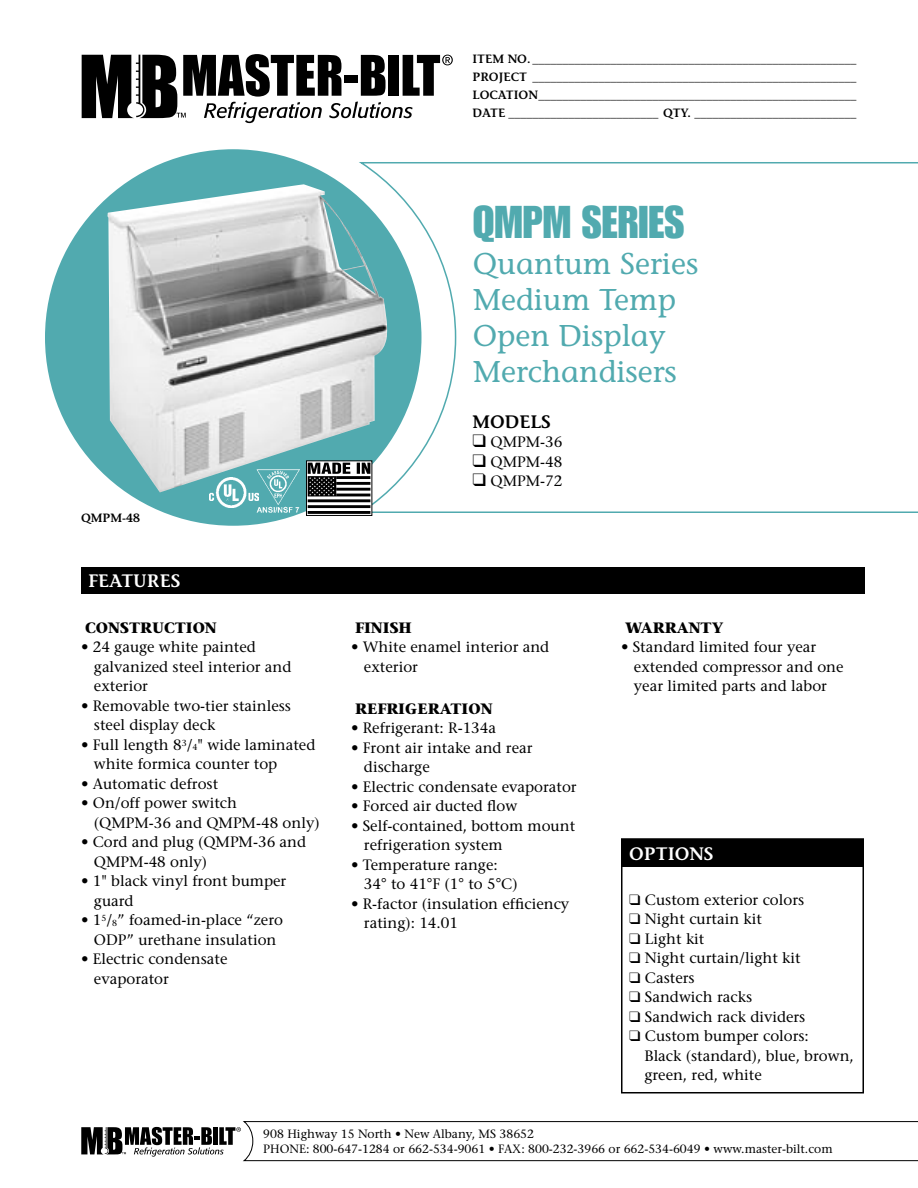
<style>
.page{position:relative;width:918px;height:1188px;background:#fff}
.page>*{position:absolute;margin:0;border:0;box-sizing:border-box;transform-origin:0 0}
.t1{font:45px "Impact";color:#51aaaf}
.t2{font:30px/36px "Stone Informal";color:#51aaaf}
.t3{font:600 18px "Stone Informal";color:#fff}
.t4{font:600 18px "Stone Informal";color:#000}
.t5{font:15px/19.5px "Stone Serif";color:#000}
.t6{font:700 15px "Stone Serif";color:#000}
.t7{font:600 12px/18px "Stone Informal";color:#000;text-align:justify}
.t8{font:12px/14.4px "Stone Serif";color:#000}
.s1{font-size:8.7px}
</style>
<div class="page">
<div style="left:45px;top:149px;width:376px;height:377px;background:#51aaaf;border-radius:50%"></div>
<svg style="left:82px;top:54px;width:371px;height:69px"></svg>
<svg style="left:360px;top:162px;width:558px;height:352px"></svg>
<svg style="left:81px;top:1121px;width:837px;height:40px"></svg>
<img style="left:107px;top:184px;width:282px;height:308px">
<div style="left:81px;top:567px;width:783px;height:27px;background:#000"></div>
<div style="left:622px;top:839px;width:241px;height:27px;background:#000"></div>
<div style="left:621px;top:838px;width:243px;height:29px;border:2px solid #000"></div>
<div style="left:621px;top:839px;width:243px;height:254px;border:2px solid #000"></div>
<img style="left:209px;top:477px;width:47px;height:30px">
<img style="left:256px;top:469px;width:43px;height:43px">
<div style="left:306px;top:460px;width:66px;height:56px;border:1px solid #000"></div>
<svg style="left:308px;top:463px;width:62px;height:51px;background:#696969"></svg>
<p class="t7" style="left:472px;top:50px;width:385px">ITEM NO. ______________________________________________________ PROJECT ______________________________________________________ LOCATION _____________________________________________________ DATE _________________________ QTY. ___________________________</p>
<h1 class="t1" style="left:473px;top:196px;width:213px">QMPM SERIES</h1>
<h2 class="t2" style="left:473px;top:246px;width:227px">Quantum Series<br>Medium Temp<br>Open Display<br>Merchandisers</h2>
<p class="t7" style="left:81px;top:509px;width:61px">QMPM-48</p>
<p class="t3" style="left:88px;top:570px;width:94px">FEATURES</p>
<p class="t6" style="left:85px;top:618px;width:133px">CONSTRUCTION</p>
<p class="t5" style="left:94px;top:637px;width:199px;text-indent:-13px">• 24 gauge white painted galvanized steel interior and exterior</p>
<p class="t5" style="left:94px;top:696px;width:199px;text-indent:-13px">• Removable two-tier stainless steel display deck</p>
<p class="t5" style="left:94px;top:735px;width:223px;text-indent:-13px">• Full length 8<sup>3</sup>/<span class="s1">4</span>" wide laminated white formica counter top</p>
<p class="t5" style="left:81px;top:774px;width:139px">• Automatic defrost</p>
<p class="t5" style="left:94px;top:793px;width:227px;text-indent:-13px">• On/off power switch<br>(QMPM-36 and QMPM-48 only)</p>
<p class="t5" style="left:94px;top:832px;width:214px;text-indent:-13px">• Cord and plug (QMPM-36 and<br>QMPM-48 only)</p>
<p class="t5" style="left:94px;top:871px;width:194px;text-indent:-13px">• 1" black vinyl front bumper guard</p>
<p class="t5" style="left:81px;top:910px;width:204px;text-align:center">• 1<sup>5</sup>/<span class="s1">8</span>” foamed-in-place “zero<br>ODP” urethane insulation</p>
<p class="t5" style="left:94px;top:949px;width:135px;text-indent:-13px">• Electric condensate evaporator</p>
<p class="t4" style="left:472px;top:411px;width:80px">MODELS</p>
<p class="t5" style="left:472px;top:432px;width:91px">❑ QMPM-36</p>
<p class="t5" style="left:472px;top:452px;width:91px">❑ QMPM-48</p>
<p class="t5" style="left:472px;top:471px;width:91px">❑ QMPM-72</p>
<p class="t6" style="left:355px;top:618px;width:58px">FINISH</p>
<p class="t5" style="left:364px;top:637px;width:187px;text-indent:-13px">• White enamel interior and exterior</p>
<p class="t6" style="left:355px;top:699px;width:139px">REFRIGERATION</p>
<p class="t5" style="left:351px;top:718px;width:147px">• Refrigerant: R-134a</p>
<p class="t5" style="left:364px;top:738px;width:170px;text-indent:-13px">• Front air intake and rear discharge</p>
<p class="t5" style="left:351px;top:777px;width:227px">• Electric condensate evaporator</p>
<p class="t5" style="left:351px;top:796px;width:168px">• Forced air ducted flow</p>
<p class="t5" style="left:364px;top:816px;width:213px;text-indent:-13px">• Self-contained, bottom mount refrigeration system</p>
<p class="t5" style="left:364px;top:855px;width:155px;text-indent:-13px">• Temperature range:<br>34° to 41°F (1° to 5°C)</p>
<p class="t5" style="left:364px;top:894px;width:207px;text-indent:-13px">• R-factor (insulation efficiency rating): 14.01</p>
<p class="t6" style="left:625px;top:618px;width:100px">WARRANTY</p>
<p class="t5" style="left:634px;top:637px;width:211px;text-indent:-13px">• Standard limited four year extended compressor and one year limited parts and labor</p>
<p class="t3" style="left:629px;top:843px;width:86px">OPTIONS</p>
<p class="t5" style="left:629px;top:890px;width:176px">❑ Custom exterior colors</p>
<p class="t5" style="left:629px;top:909px;width:134px">❑ Night curtain kit</p>
<p class="t5" style="left:629px;top:929px;width:77px">❑ Light kit</p>
<p class="t5" style="left:629px;top:948px;width:173px">❑ Night curtain/light kit</p>
<p class="t5" style="left:629px;top:968px;width:67px">❑ Casters</p>
<p class="t5" style="left:629px;top:987px;width:124px">❑ Sandwich racks</p>
<p class="t5" style="left:629px;top:1007px;width:178px">❑ Sandwich rack dividers</p>
<p class="t5" style="left:644px;top:1026px;width:211px;text-indent:-15px">❑ Custom bumper colors:<br>Black (standard), blue, brown, green, red, white</p>
<p class="t8" style="left:263px;top:1127px;width:571px">908 Highway 15 North • New Albany, MS 38652<br>PHONE: 800-647-1284 or 662-534-9061 • FAX: 800-232-3966 or 662-534-6049 • www.master-bilt.com</p>
</div>
